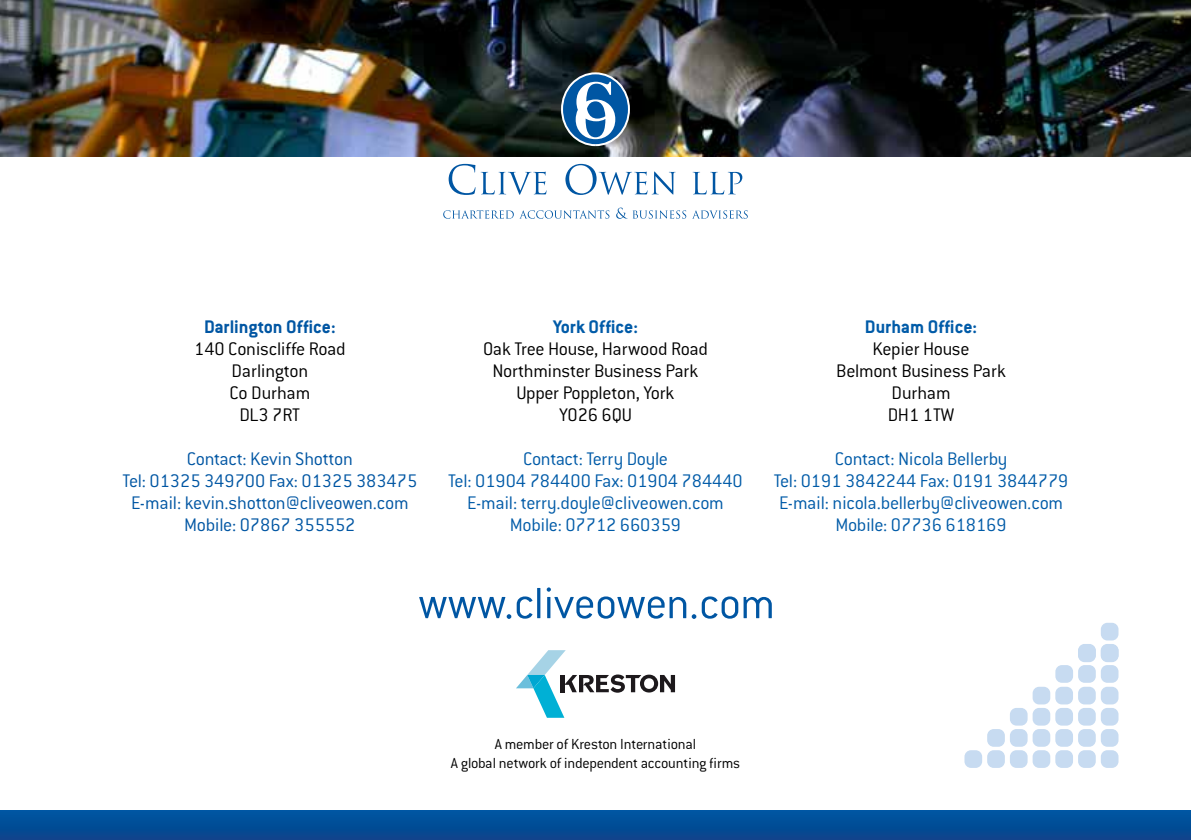
<style>
.page{position:relative;width:1191px;height:840px;background:#fff}
.page>*{position:absolute;margin:0;border:0;box-sizing:border-box;transform-origin:0 0}
.t1{font:300 20px/22px "Conduit ITC";color:#005ba8;text-align:center}
.t2{font:300 20px/22px "Conduit ITC";letter-spacing:-.015em;color:#000;text-align:center}
.t3{font:300 20px/22px "Conduit ITC";color:#0056a3;text-align:center}
.t4{font:700 20px "Conduit ITC";color:#005ba8}
.t5{font:700 20px "Conduit ITC";color:#0056a3}
.t6{font:300 16px/19.2px "Conduit ITC";letter-spacing:-.015em;color:#000;text-align:center}
</style>
<div class="page">
<img style="left:0;top:0;width:1191px;height:156px">
<div style="left:0;top:809px;width:1191px;height:30px;background:linear-gradient(to right,#034d97,#034d97)"></div>
<svg style="left:419px;top:596px;width:92px;height:22px"></svg>
<svg style="left:517px;top:596px;width:15px;height:22px"></svg>
<hr style="left:537px;top:587px;width:3px;height:30px;background:#0056a3">
<svg style="left:546px;top:587px;width:226px;height:31px"></svg>
<div style="left:964px;top:749px;width:18px;height:18px;background:#c7dbf1;border-radius:7px"></div>
<div style="left:987px;top:749px;width:18px;height:18px;background:#c7dbf1;border-radius:7px"></div>
<div style="left:1010px;top:749px;width:17px;height:18px;background:#c7dbf1;border-radius:7px"></div>
<div style="left:1032px;top:749px;width:18px;height:18px;background:#c7dbf1;border-radius:7px"></div>
<div style="left:987px;top:728px;width:18px;height:18px;background:#c7dbf1;border-radius:7px"></div>
<div style="left:1010px;top:728px;width:17px;height:18px;background:#c7dbf1;border-radius:7px"></div>
<div style="left:1032px;top:728px;width:18px;height:18px;background:#c7dbf1;border-radius:7px"></div>
<div style="left:1010px;top:707px;width:17px;height:18px;background:#c7dbf1;border-radius:7px"></div>
<div style="left:1032px;top:707px;width:18px;height:18px;background:#c7dbf1;border-radius:7px"></div>
<div style="left:1032px;top:686px;width:18px;height:18px;background:#c7dbf1;border-radius:7px"></div>
<div style="left:1055px;top:749px;width:18px;height:18px;background:#c7dbf1;border-radius:7px"></div>
<div style="left:1055px;top:728px;width:18px;height:18px;background:#c7dbf1;border-radius:7px"></div>
<div style="left:1055px;top:707px;width:18px;height:18px;background:#c7dbf1;border-radius:7px"></div>
<div style="left:1055px;top:686px;width:18px;height:18px;background:#c7dbf1;border-radius:7px"></div>
<div style="left:1078px;top:749px;width:17px;height:18px;background:#c7dbf1;border-radius:7px"></div>
<div style="left:1078px;top:728px;width:17px;height:18px;background:#c7dbf1;border-radius:7px"></div>
<div style="left:1078px;top:707px;width:17px;height:18px;background:#c7dbf1;border-radius:7px"></div>
<div style="left:1078px;top:686px;width:17px;height:18px;background:#c7dbf1;border-radius:7px"></div>
<div style="left:1100px;top:749px;width:18px;height:18px;background:#c7dbf1;border-radius:7px"></div>
<div style="left:1100px;top:728px;width:18px;height:18px;background:#c7dbf1;border-radius:7px"></div>
<div style="left:1100px;top:707px;width:18px;height:18px;background:#c7dbf1;border-radius:7px"></div>
<div style="left:1100px;top:686px;width:18px;height:18px;background:#c7dbf1;border-radius:7px"></div>
<div style="left:1055px;top:664px;width:18px;height:18px;background:#c7dbf1;border-radius:7px"></div>
<div style="left:1078px;top:664px;width:17px;height:18px;background:#c7dbf1;border-radius:7px"></div>
<div style="left:1100px;top:664px;width:18px;height:18px;background:#c7dbf1;border-radius:7px"></div>
<div style="left:1078px;top:643px;width:17px;height:18px;background:#c7dbf1;border-radius:7px"></div>
<div style="left:1100px;top:643px;width:18px;height:18px;background:#c7dbf1;border-radius:7px"></div>
<div style="left:1100px;top:622px;width:18px;height:18px;background:#c7dbf1;border-radius:7px"></div>
<svg style="left:516px;top:650px;width:159px;height:67px"></svg>
<svg style="left:443px;top:210px;width:166px;height:8px"></svg>
<svg style="left:616px;top:207px;width:131px;height:12px"></svg>
<svg style="left:448px;top:164px;width:98px;height:31px"></svg>
<svg style="left:565px;top:164px;width:110px;height:31px"></svg>
<svg style="left:692px;top:172px;width:50px;height:22px"></svg>
<svg style="left:559px;top:70px;width:73px;height:78px"></svg>
<p class="t5" style="left:204px;top:314px;width:133px">Darlington Office:</p>
<p class="t2" style="left:194px;top:337px;width:153px">140 Coniscliffe Road<br>Darlington<br>Co Durham<br>DL3 7RT</p>
<p class="t3" style="left:122px;top:447px;width:296px">Contact: Kevin Shotton<br>Tel: 01325 349700 Fax: 01325 383475<br>E-mail: kevin.shotton@cliveowen.com<br>Mobile: 07867 355552</p>
<p class="t4" style="left:553px;top:314px;width:86px">York Office:</p>
<p class="t2" style="left:483px;top:337px;width:226px">Oak Tree House, Harwood Road<br>Northminster Business Park<br>Upper Poppleton, York<br>YO26 6QU</p>
<p class="t1" style="left:448px;top:447px;width:296px">Contact: Terry Doyle<br>Tel: 01904 784400 Fax: 01904 784440<br>E-mail: terry.doyle@cliveowen.com<br>Mobile: 07712 660359</p>
<p class="t4" style="left:865px;top:314px;width:114px">Durham Office:</p>
<p class="t2" style="left:836px;top:337px;width:171px">Kepier House<br>Belmont Business Park<br>Durham<br>DH1 1TW</p>
<p class="t1" style="left:773px;top:447px;width:296px">Contact: Nicola Bellerby<br>Tel: 0191 3842244 Fax: 0191 3844779<br>E-mail: nicola.bellerby@cliveowen.com<br>Mobile: 07736 618169</p>
<p class="t6" style="left:451px;top:733px;width:291px">A member of Kreston International<br>A global network of independent accounting firms</p>
</div>
